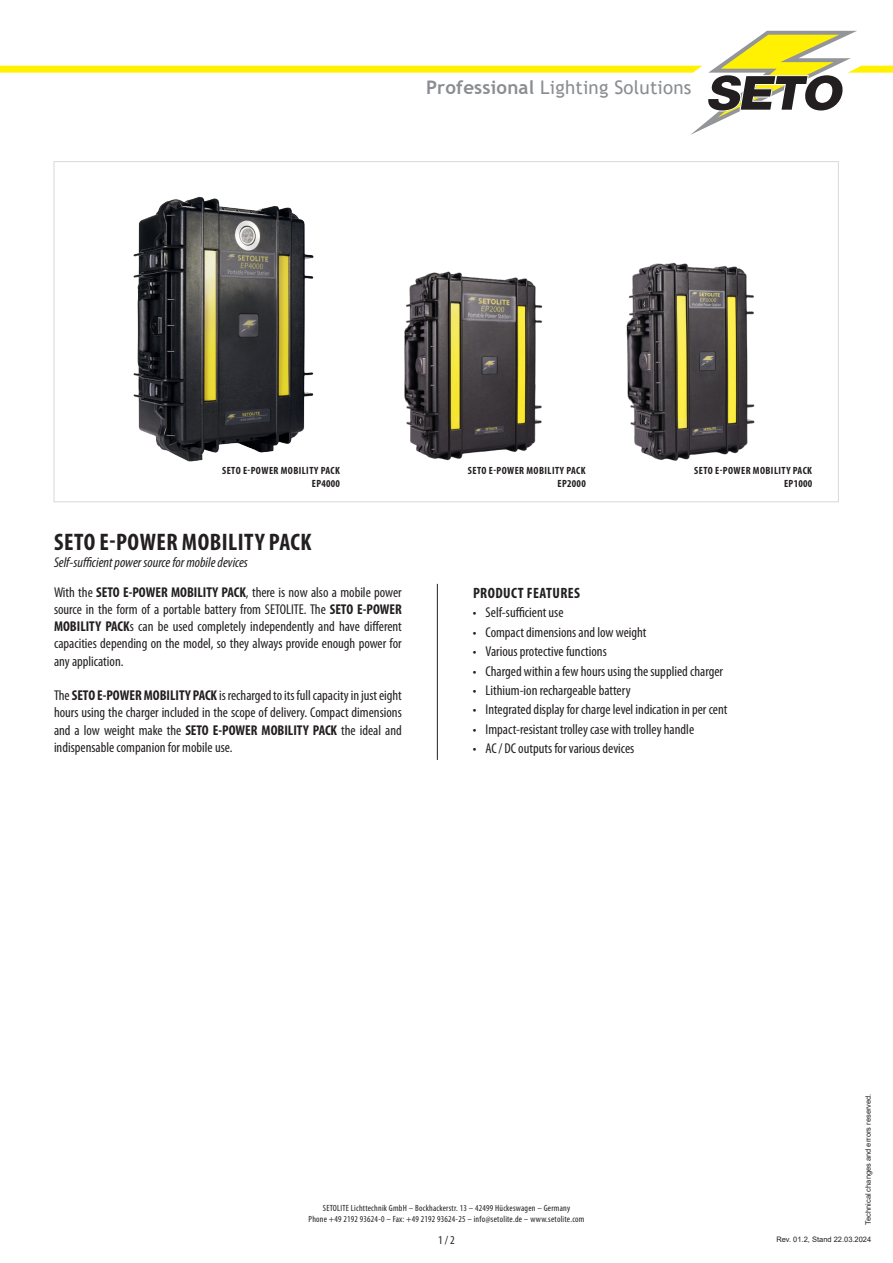
<style>
.page{position:relative;width:893px;height:1263px;background:#fff}
.page>*{position:absolute;margin:0;border:0;box-sizing:border-box;transform-origin:0 0}
.t1{font:700 condensed 24px "Myriad Pro";letter-spacing:.02em;color:#231f20}
.t2{font:18.75px "Trebuchet MS";letter-spacing:.01em;color:#8b8d90}
.t3{font:700 condensed 15px "Myriad Pro";letter-spacing:.03em;color:#231f20}
.t4{font:condensed 14.25px/17.2px "Myriad Pro";color:#231f20;text-align:justify}
.t5{font:italic condensed 14.25px "Myriad Pro";color:#231f20}
.t6{font:condensed 12px "Myriad Pro";color:#231f20}
.t7{font:700 condensed 10.5px/13.5px "Myriad Pro";letter-spacing:.04em;color:#231f20;text-align:right}
.t8{font:condensed 9px/10.8px "Myriad Pro";letter-spacing:.025em;color:#231f20;text-align:center}
.t9{font:7.5px "Arial";color:#231f20}
.s1{font-weight:700}
</style>
<div class="page">
<svg style="left:0;top:30px;width:893px;height:105px"></svg>
<hr style="left:437px;top:584px;width:1px;height:176px;background:#231f20">
<img style="left:626px;top:262px;width:129px;height:199px">
<img style="left:404px;top:271px;width:139px;height:190px">
<img style="left:133px;top:196px;width:181px;height:266px">
<h2 class="t2" style="left:426px;top:76px;width:267px"><span class="s1">Professional</span> Lighting Solutions</h2>
<p class="t7" style="left:222px;top:463px;width:119px">SETO E-POWER MOBILITY PACK<br>EP4000</p>
<p class="t1" style="left:54px;top:527px;width:259px">SETO E-POWER MOBILITY PACK</p>
<p class="t5" style="left:54px;top:553px;width:195px">Self-sufficient power source for mobile devices</p>
<p class="t4" style="left:54px;top:583px;width:349px">With the <span class="s1">SETO E-POWER MOBILITY PACK</span>, there is now also a mobile power source in the form of a portable battery from SETOLITE. The <span class="s1">SETO E-POWER MOBILITY PACK</span>s can be used completely independently and have different capacities depending on the model, so they always provide enough power for any application.</p>
<p class="t4" style="left:54px;top:687px;width:349px">The <span class="s1">SETO E-POWER MOBILITY PACK</span> is recharged to its full capacity in just eight hours using the charger included in the scope of delivery. Compact dimensions and a low weight make the <span class="s1">SETO E-POWER MOBILITY PACK</span> the ideal and indispensable companion for mobile use.</p>
<p class="t7" style="left:468px;top:463px;width:119px">SETO E-POWER MOBILITY PACK<br>EP2000</p>
<p class="t7" style="left:694px;top:463px;width:119px">SETO E-POWER MOBILITY PACK<br>EP1000</p>
<p class="t3" style="left:473px;top:584px;width:109px">PRODUCT FEATURES</p>
<p class="t4" style="left:473px;top:604px;width:92px">• Self-sufficient use</p>
<p class="t4" style="left:473px;top:623px;width:175px">• Compact dimensions and low weight</p>
<p class="t4" style="left:473px;top:643px;width:135px">• Various protective functions</p>
<p class="t4" style="left:473px;top:662px;width:252px">• Charged within a few hours using the supplied charger</p>
<p class="t4" style="left:473px;top:681px;width:159px">• Lithium-ion rechargeable battery</p>
<p class="t4" style="left:473px;top:701px;width:256px">• Integrated display for charge level indication in per cent</p>
<p class="t4" style="left:473px;top:720px;width:223px">• Impact-resistant trolley case with trolley handle</p>
<p class="t4" style="left:473px;top:740px;width:163px">• AC/ DC outputs for various devices</p>
<p class="t8" style="left:308px;top:1203px;width:277px">SETOLITE Lichttechnik GmbH – Bockhackerstr. 13 – 42499 Hückeswagen – Germany<br>Phone +49 2192 93624-0 – Fax: +49 2192 93624-25 – info@setolite.de – www.setolite.com</p>
<p class="t9" style="left:863px;top:1225px;width:133px;rotate:-90deg">Technical changes and errors reserved.</p>
<p class="t6" style="left:438px;top:1233px;width:18px">1 / 2</p>
<p class="t9" style="left:776px;top:1234px;width:96px">Rev. 01.2, Stand 22.03.2024</p>
</div>
